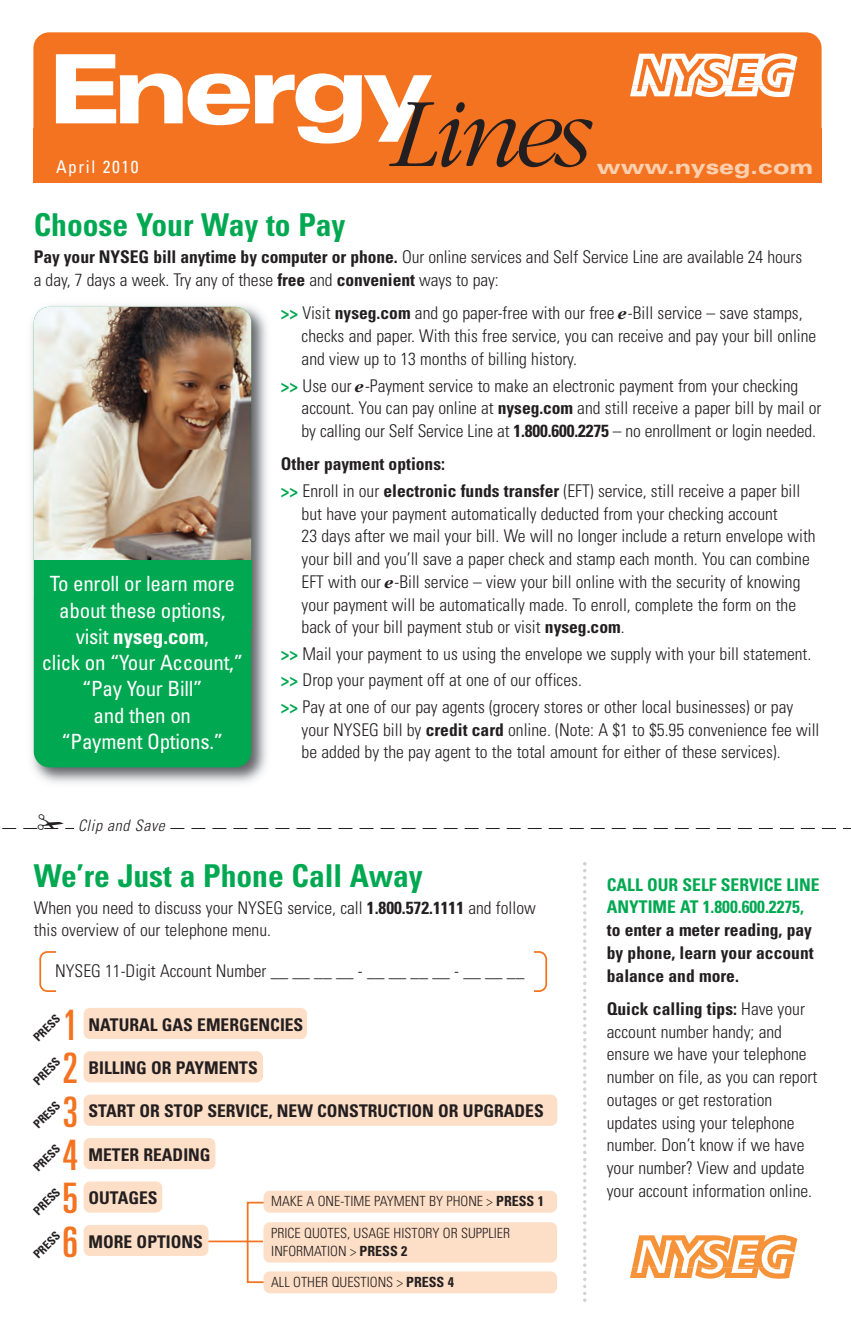
<style>
.page{position:relative;width:851px;height:1339px;background:#fff}
.page>*{position:absolute;margin:0;border:0;box-sizing:border-box;transform-origin:0 0}
.t1{font:italic 300 102.38px "Garamond";letter-spacing:-.055em;color:#231f20}
.t2{font:900 expanded 95.73px "Univers";letter-spacing:-.075em;color:#fff}
.t3{font:ultra-condensed 42px/43.4px "Univers";color:#f47321;text-align:justify}
.t4{font:700 condensed 31.5px "Univers";color:#00a851}
.t5{font:condensed 21px/26.2px "Univers";letter-spacing:-.015em;color:#fff;text-align:center}
.t6{font:900 expanded 20.12px "Univers";color:#fcd0af}
.t7{font:300 condensed 17.5px/22.8px "Univers";color:#231f20}
.t8{font:700 condensed 17.5px/22.8px "Univers";color:#231f20;text-align:justify}
.t9{font:700 condensed 17.5px/22.8px "Univers";color:#00a851}
.t10{font:condensed 17.5px "Univers";letter-spacing:.09em;color:#fff}
.t11{font:italic 300 condensed 15.75px "Univers";letter-spacing:.045em;color:#231f20}
.t12{font:300 condensed 14px/17.5px "Univers";color:#231f20}
.t13{font:700 condensed 11.72px "Univers";color:#231f20}
.s1{font-weight:700}
.s2{font-weight:700;color:#00a851}
.s3{font-family:"Garamond";font-weight:700;font-style:italic;font-stretch:normal}
</style>
<div class="page">
<svg style="left:39px;top:951px;width:508px;height:41px"></svg>
<div style="left:56px;top:943px;width:477px;height:60px;background:#fff"></div>
<div style="left:33px;top:32px;width:788px;height:151px;background:#f47321;border-radius:16px"></div>
<div style="left:33px;top:128px;width:788px;height:55px;background:#f47321"></div>
<svg style="left:630px;top:53px;width:167px;height:45px"></svg>
<img style="left:31px;top:305px;width:236px;height:478px">
<div style="left:34px;top:307px;width:217px;height:460px;background:#00a851;border-radius:16px"></div>
<img style="left:34px;top:307px;width:217px;height:253px">
<svg style="left:2px;top:828px;width:848px;height:1px"></svg>
<div style="left:74px;top:820px;width:96px;height:20px;background:#fff"></div>
<svg style="left:583px;top:862px;width:3px;height:440px"></svg>
<hr style="left:202px;top:1240px;width:61px;height:2px;background:#f47321">
<svg style="left:246px;top:1201px;width:40px;height:82px"></svg>
<div style="left:84px;top:1008px;width:223px;height:31px;background:#fddec6;border-radius:6px"></div>
<div style="left:84px;top:1051px;width:179px;height:31px;background:#fddec6;border-radius:6px"></div>
<div style="left:84px;top:1095px;width:473px;height:31px;background:#fddec6;border-radius:6px"></div>
<div style="left:84px;top:1138px;width:131px;height:31px;background:#fddec6;border-radius:6px"></div>
<div style="left:84px;top:1181px;width:78px;height:32px;background:#fddec6;border-radius:6px"></div>
<div style="left:84px;top:1225px;width:124px;height:31px;background:#fddec6;border-radius:6px"></div>
<div style="left:263px;top:1191px;width:294px;height:22px;background:#fddec6;border-radius:6px"></div>
<div style="left:263px;top:1222px;width:294px;height:40px;background:#fddec6;border-radius:6px"></div>
<div style="left:263px;top:1271px;width:294px;height:22px;background:#fddec6;border-radius:6px"></div>
<svg style="left:630px;top:1235px;width:167px;height:44px"></svg>
<h2 class="t2" style="left:46px;top:54px;width:388px">Energy</h2>
<p class="t10" style="left:56px;top:161px;width:84px">April 2010</p>
<h1 class="t1" style="left:385px;top:71px;width:201px">Lines</h1>
<p class="t6" style="left:596px;top:159px;width:218px">www.nyseg.com</p>
<h3 class="t4" style="left:34px;top:213px;width:313px">Choose Your Way to Pay</h3>
<p class="t7" style="left:34px;top:247px;width:769px"><span class="s1">Pay your NYSEG bill anytime by computer or phone.</span> Our online services and Self Service Line are available 24 hours a day, 7 days a week. Try any of these <span class="s1">free</span> and <span class="s1">convenient</span> ways to pay:</p>
<p class="t5" style="left:42px;top:573px;width:203px">To enroll or learn more about these options, visit <span class="s1">nyseg.com</span>,<br>click on “Your Account,” “Pay Your Bill”<br>and then on<br>“Payment Options.”</p>
<p class="t11" style="left:37px;top:820px;width:130px">✁ Clip and Save</p>
<p class="t7" style="left:301px;top:303px;width:516px;text-indent:-21px"><span class="s2">&gt;&gt;</span> Visit <span class="s1">nyseg.com</span> and go paper-free with our free <span class="s3">e</span>-Bill service – save stamps, checks and paper. With this free service, you can receive and pay your bill online and view up to 13 months of billing history.</p>
<p class="t7" style="left:301px;top:375px;width:521px;text-indent:-21px"><span class="s2">&gt;&gt;</span> Use our <span class="s3">e</span>-Payment service to make an electronic payment from your checking account. You can pay online at <span class="s1">nyseg.com</span> and still receive a paper bill by mail or by calling our Self Service Line at <span class="s1">1.800.600.2275</span> – no enrollment or login needed.</p>
<p class="t7" style="left:281px;top:452px;width:521px;line-height:26.6px"><span class="s1">Other payment options:<br></span><span class="s2">&gt;&gt;</span> Enroll in our <span class="s1">electronic funds transfer</span> (EFT) service, still receive a paper bill</p>
<p class="t7" style="left:301px;top:503px;width:515px">but have your payment automatically deducted from your checking account<br>23 days after we mail your bill. We will no longer include a return envelope with your bill and you’ll save a paper check and stamp each month. You can combine EFT with our <span class="s3">e</span>-Bill service – view your bill online with the security of knowing your payment will be automatically made. To enroll, complete the form on the back of your bill payment stub or visit <span class="s1">nyseg.com</span>.</p>
<p class="t7" style="left:281px;top:642px;width:532px;line-height:26.6px"><span class="s2">&gt;&gt;</span> Mail your payment to us using the envelope we supply with your bill statement. <span class="s2">&gt;&gt;</span> Drop your payment off at one of our offices.<br><span class="s2">&gt;&gt;</span> Pay at one of our pay agents (grocery stores or other local businesses) or pay</p>
<p class="t7" style="left:301px;top:720px;width:519px">your NYSEG bill by <span class="s1">credit card</span> online. (Note: A $1 to $5.95 convenience fee will be added by the pay agent to the total amount for either of these services).</p>
<h3 class="t4" style="left:34px;top:864px;width:390px">We’re Just a Phone Call Away</h3>
<p class="t7" style="left:34px;top:898px;width:503px">When you need to discuss your NYSEG service, call <span class="s1">1.800.572.1111</span> and follow this overview of our telephone menu.</p>
<p class="t7" style="left:55px;top:961px;width:470px">NYSEG 11-Digit Account Number __ __ __ __ - __ __ __ __ - __ __ __</p>
<p class="t13" style="left:33px;top:1036px;width:34px;rotate:-45deg">PRESS</p>
<h3 class="t3" style="left:62px;top:1007px;width:17px">1</h3>
<p class="t13" style="left:33px;top:1080px;width:34px;rotate:-45deg">PRESS</p>
<p class="t13" style="left:33px;top:1123px;width:34px;rotate:-45deg">PRESS</p>
<p class="t13" style="left:33px;top:1166px;width:34px;rotate:-45deg">PRESS</p>
<p class="t13" style="left:33px;top:1210px;width:34px;rotate:-45deg">PRESS</p>
<p class="t13" style="left:33px;top:1253px;width:34px;rotate:-45deg">PRESS</p>
<h3 class="t3" style="left:62px;top:1050px;width:17px">2<br>3<br>4<br>5<br>6</h3>
<p class="t8" style="left:89px;top:1014px;width:216px">NATURAL GAS EMERGENCIES</p>
<p class="t8" style="left:89px;top:1058px;width:171px">BILLING OR PAYMENTS</p>
<p class="t8" style="left:89px;top:1101px;width:456px">START OR STOP SERVICE, NEW CONSTRUCTION OR UPGRADES</p>
<p class="t8" style="left:89px;top:1145px;width:123px">METER READING</p>
<p class="t8" style="left:89px;top:1188px;width:70px">OUTAGES</p>
<p class="t8" style="left:89px;top:1231px;width:116px">MORE OPTIONS</p>
<p class="t12" style="left:271px;top:1194px;width:274px">MAKE A ONE-TIME PAYMENT BY PHONE &gt; <span class="s1">PRESS 1</span></p>
<p class="t12" style="left:271px;top:1225px;width:240px">PRICE QUOTES, USAGE HISTORY OR SUPPLIER<br>INFORMATION &gt; <span class="s1">PRESS 2</span></p>
<p class="t12" style="left:271px;top:1275px;width:184px">ALL OTHER QUESTIONS &gt; <span class="s1">PRESS 4</span></p>
<p class="t9" style="left:606px;top:874px;width:214px">CALL OUR SELF SERVICE LINE<br>ANYTIME AT 1.800.600.2275,</p>
<p class="t8" style="left:606px;top:920px;width:208px">to enter a meter reading, pay by phone, learn your account balance and more.</p>
<p class="t7" style="left:606px;top:999px;width:212px"><span class="s1">Quick calling tips:</span> Have your account number handy; and ensure we have your telephone number on file, as you can report outages or get restoration updates using your telephone number. Don’t know if we have your number? View and update your account information online.</p>
</div>
